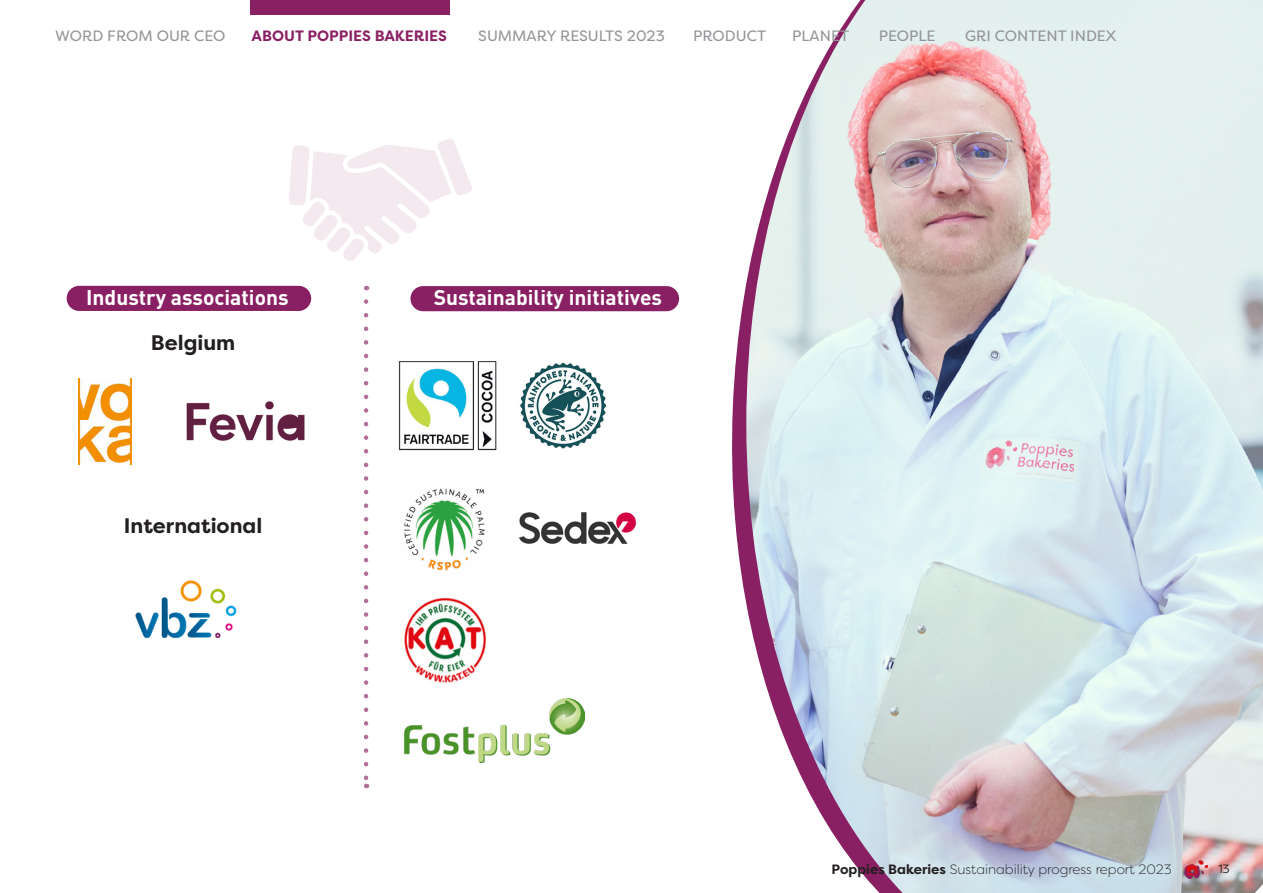
<style>
.page{position:relative;width:1263px;height:893px;background:#fff}
.page>*{position:absolute;margin:0;border:0;box-sizing:border-box;transform-origin:0 0}
.t1{font:700 21px "DIN Pro";color:#fff}
.t2{font:700 21px "Filson Pro";color:#231f20}
.t3{font:15px "Filson Pro";color:#939598}
.t4{font:700 15px "Filson Pro";color:#892063}
.t5{font:300 13.5px "Filson Pro";color:#231f20}
.t6{font:12px "Filson Pro";color:#231f20}
.s1{font-weight:700}
</style>
<div class="page">
<svg style="left:732px;top:285px;width:14px;height:317px;fill:#892063"></svg>
<svg style="left:364px;top:301px;width:4px;height:487px"></svg>
<img style="left:746px;top:0;width:517px;height:893px">
<img style="left:1180px;top:860px;width:27px;height:18px">
<div style="left:250px;top:0;width:200px;height:15px;background:#892063"></div>
<div style="left:67px;top:286px;width:244px;height:25px;background:#892063;border-radius:13px"></div>
<img style="left:186px;top:401px;width:119px;height:40px">
<img style="left:79px;top:379px;width:52px;height:85px">
<img style="left:135px;top:580px;width:102px;height:59px">
<img style="left:519px;top:512px;width:117px;height:32px">
<div style="left:410px;top:286px;width:269px;height:25px;background:#892063;border-radius:13px"></div>
<img style="left:404px;top:699px;width:181px;height:64px">
<img style="left:520px;top:362px;width:87px;height:87px">
<img style="left:398px;top:361px;width:99px;height:90px">
<img style="left:404px;top:488px;width:81px;height:83px">
<img style="left:404px;top:597px;width:82px;height:86px">
<svg style="left:289px;top:139px;width:183px;height:122px"></svg>
<p class="t3" style="left:55px;top:25px;width:172px">WORD FROM OUR CEO</p>
<p class="t4" style="left:252px;top:26px;width:197px">ABOUT POPPIES BAKERIES</p>
<p class="t3" style="left:478px;top:25px;width:188px">SUMMARY RESULTS 2023</p>
<p class="t3" style="left:693px;top:25px;width:74px">PRODUCT</p>
<p class="t3" style="left:792px;top:25px;width:58px">PLANET</p>
<p class="t3" style="left:879px;top:25px;width:58px">PEOPLE</p>
<p class="t3" style="left:965px;top:25px;width:153px">GRI CONTENT INDEX</p>
<p class="t1" style="left:86px;top:283px;width:204px">Industry associations</p>
<p class="t2" style="left:151px;top:329px;width:86px">Belgium</p>
<p class="t2" style="left:124px;top:512px;width:140px">International</p>
<p class="t1" style="left:434px;top:283px;width:230px">Sustainability initiatives</p>
<p class="t5" style="left:831px;top:861px;width:342px"><span class="s1">Poppies Bakeries</span> Sustainability progress report 2023</p>
<p class="t6" style="left:1218px;top:861px;width:13px">13</p>
</div>
